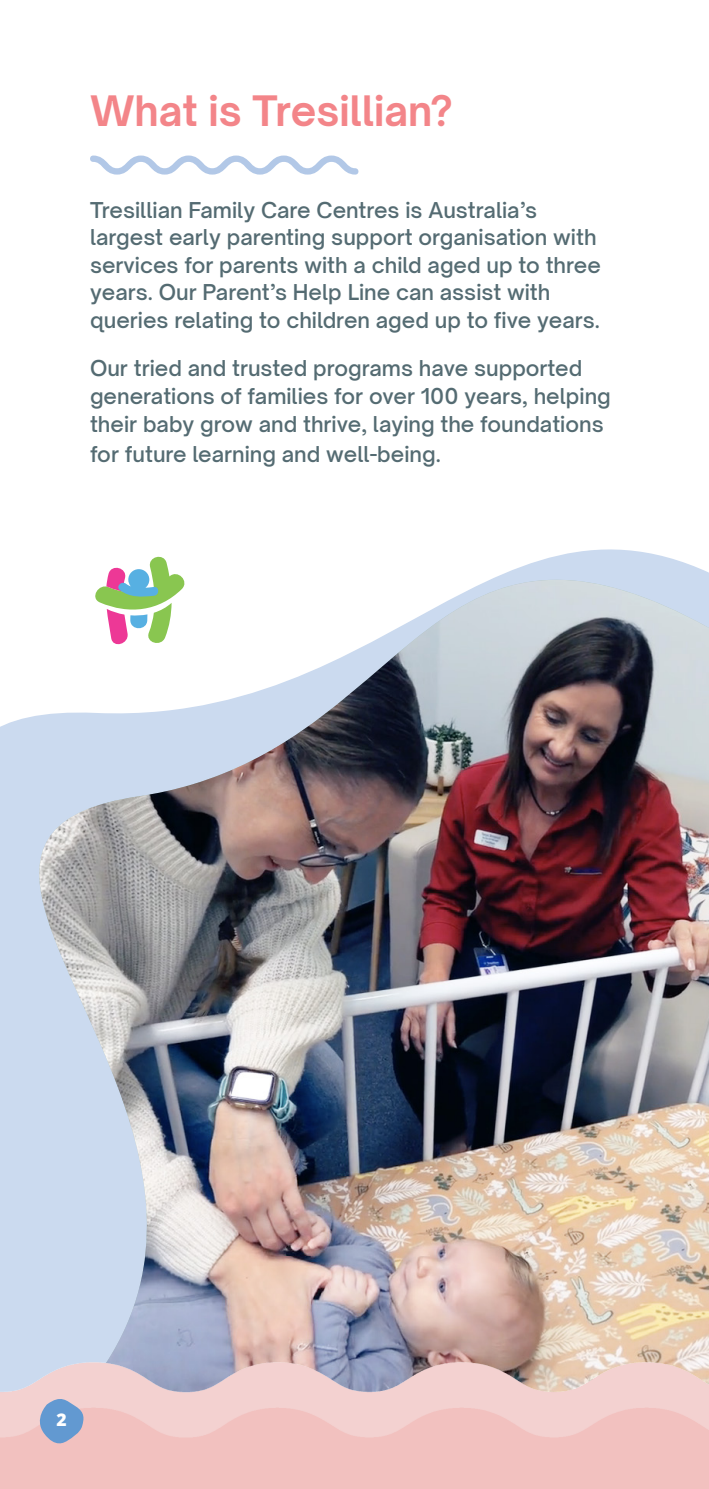
<style>
.page{position:relative;width:709px;height:1489px;background:#fff}
.page>*{position:absolute;margin:0;border:0;box-sizing:border-box;transform-origin:0 0}
.Copy{font:700 40px "Open Sauce Sans";color:#f38589}
.March_text_9_12_-_3{font:500 21.25px/27.5px "Open Sauce Sans";color:#546b72}
._2015_text{font:800 17.5px "Open Sans";color:#fff}
</style>
<div class="page">
<svg style="left:157px;top:549px;width:552px;height:30px"></svg>
<img style="left:0;top:579px;width:709px;height:679px">
<img style="left:0;top:1258px;width:709px;height:230px">
<svg style="left:95px;top:557px;width:95px;height:92px"></svg>
<svg style="left:33px;top:1393px;width:52px;height:54px;background:#a8b0cc"></svg>
<svg style="left:90px;top:155px;width:268px;height:20px"></svg>
<p class="Copy" style="left:90px;top:85px;width:364px">What is Tresillian?</p>
<p class="March_text_9_12_-_3" style="left:90px;top:195px;width:512px">Tresillian Family Care Centres is Australia’s largest early parenting support organisation with services for parents with a child aged up to three years. Our Parent’s Help Line can assist with queries relating to children aged up to five years.</p>
<p class="March_text_9_12_-_3" style="left:90px;top:354px;width:522px">Our tried and trusted programs have supported generations of families for over 100 years, helping their baby grow and thrive, laying the foundations</p>
<p class="March_text_9_12_-_3" style="left:90px;top:439px;width:352px">for future learning and well-being.</p>
<p class="_2015_text" style="left:57px;top:1405px;width:12px">2</p>
</div>
